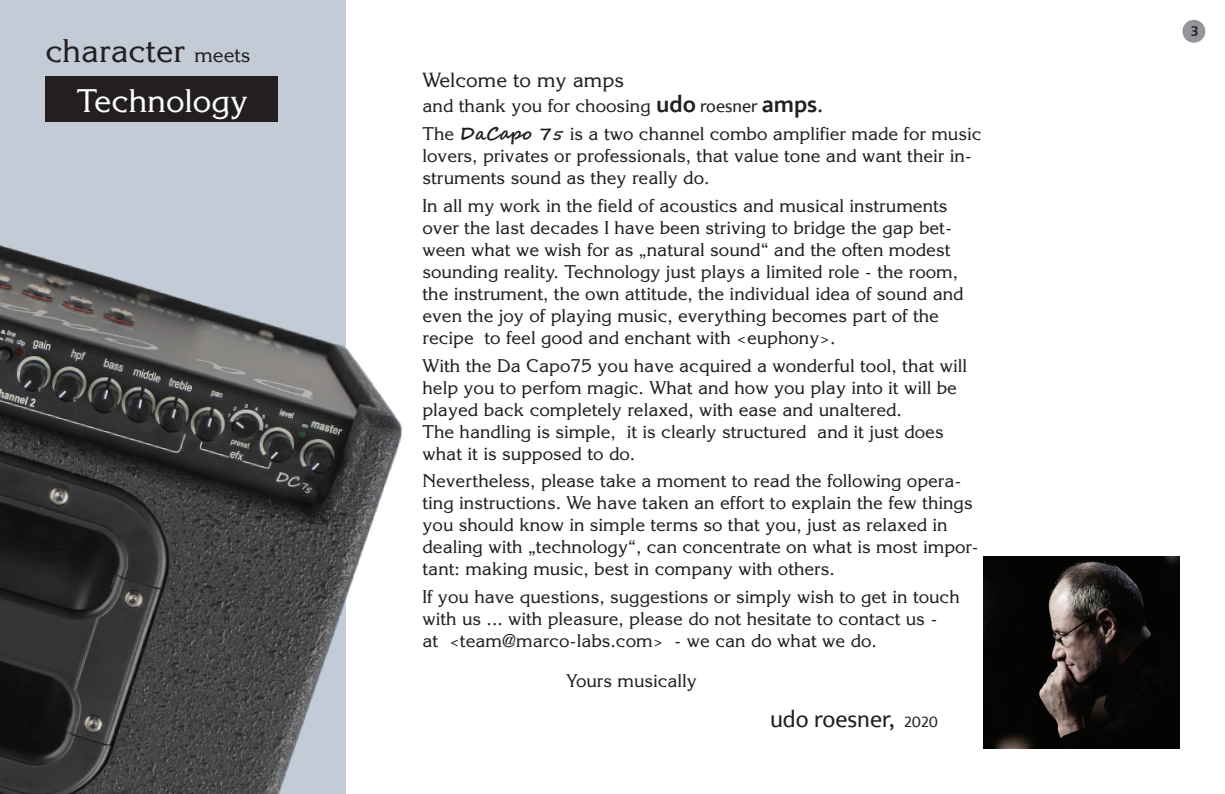
<style>
.page{position:relative;width:1225px;height:794px;background:#fff}
.page>*{position:absolute;margin:0;border:0;box-sizing:border-box;transform-origin:0 0}
.t1{font:32px "Korinna";color:#231f20}
.t2{font:32px "Korinna";color:#fff}
.t3{font:24px "Ek Mukta";color:#231f20}
.Subline2{font:20px "Korinna";color:#231f20}
.Fließtext{font:18px/22px "Korinna";color:#231f20}
.Subline2-2{font:18px "Korinna";color:#231f20}
.t4{font:700 14px "Frubold";color:#231f20}
.s1{font-size:20px}
.s2{font-family:"Ek Mukta";font-weight:600;font-size:24px}
.s3{font-family:"Ek Mukta"}
.s4{font-family:"Ek Mukta";font-size:24px}
.s5{font-family:"Segoe Script";font-weight:700}
.s6{font-family:"Segoe Script";font-weight:700;font-size:14px}
.s7{font-size:16px}
</style>
<div class="page">
<img style="left:984px;top:556px;width:195px;height:192px">
<div style="left:0;top:1px;width:346px;height:793px;background:#c3cbd7"></div>
<div style="left:45px;top:77px;width:233px;height:45px;background:#231f20"></div>
<img style="left:0;top:245px;width:403px;height:549px">
<div style="left:1182px;top:20px;width:23px;height:23px;background:#939598;border-radius:50%"></div>
<p class="t1" style="left:45px;top:31px;width:207px">character <span class="s1">meets</span></p>
<p class="t2" style="left:77px;top:80px;width:172px">Technology</p>
<p class="Subline2" style="left:422px;top:67px;width:203px">Welcome to my amps</p>
<p class="Subline2-2" style="left:422px;top:95px;width:401px">and thank you for choosing <span class="s2">udo</span> <span class="s3">roesner</span> <span class="s2">amps</span><span class="s4">.</span></p>
<p class="Fließtext" style="left:422px;top:123px;width:560px">The <span class="s5">DaCapo 7</span><span class="s6">5</span> is a two channel combo amplifier made for music lovers, privates or professionals, that value tone and want their in&shy;struments sound as they really do.</p>
<p class="Fließtext" style="left:422px;top:194px;width:526px">In all my work in the field of acoustics and musical instruments</p>
<p class="Fließtext" style="left:422px;top:216px;width:543px">over the last decades I have been striving to bridge the gap bet&shy;ween what we wish for as „natural sound“ and the often modest sounding reality. Technology just plays a limited role - the room, the instrument, the own attitude, the individual idea of sound and even the joy of playing music, everything becomes part of the recipe to feel good and enchant with &lt;euphony&gt;.</p>
<p class="Fließtext" style="left:422px;top:354px;width:546px">With the Da Capo75 you have acquired a wonderful tool, that will help you to perfom magic. What and how you play into it will be played back completely relaxed, with ease and unaltered.</p>
<p class="Fließtext" style="left:422px;top:420px;width:522px">The handling is simple, it is clearly structured and it just does what it is supposed to do.</p>
<p class="Fließtext" style="left:422px;top:470px;width:558px">Nevertheless, please take a moment to read the following opera&shy;ting instructions. We have taken an effort to explain the few things you should know in simple terms so that you, just as relaxed in dealing with „technology“, can concentrate on what is most impor&shy;tant: making music, best in company with others.</p>
<p class="Fließtext" style="left:422px;top:585px;width:539px">If you have questions, suggestions or simply wish to get in touch with us ... with pleasure, please do not hesitate to contact us -</p>
<p class="Fließtext" style="left:422px;top:629px;width:456px">at &lt;team@marco-labs.com&gt; - we can do what we do.</p>
<p class="Fließtext" style="left:566px;top:669px;width:132px">Yours musically</p>
<p class="t3" style="left:770px;top:704px;width:169px">udo roesner, <span class="s7">2020</span></p>
<p class="t4" style="left:1190px;top:22px;width:9px">3</p>
</div>
